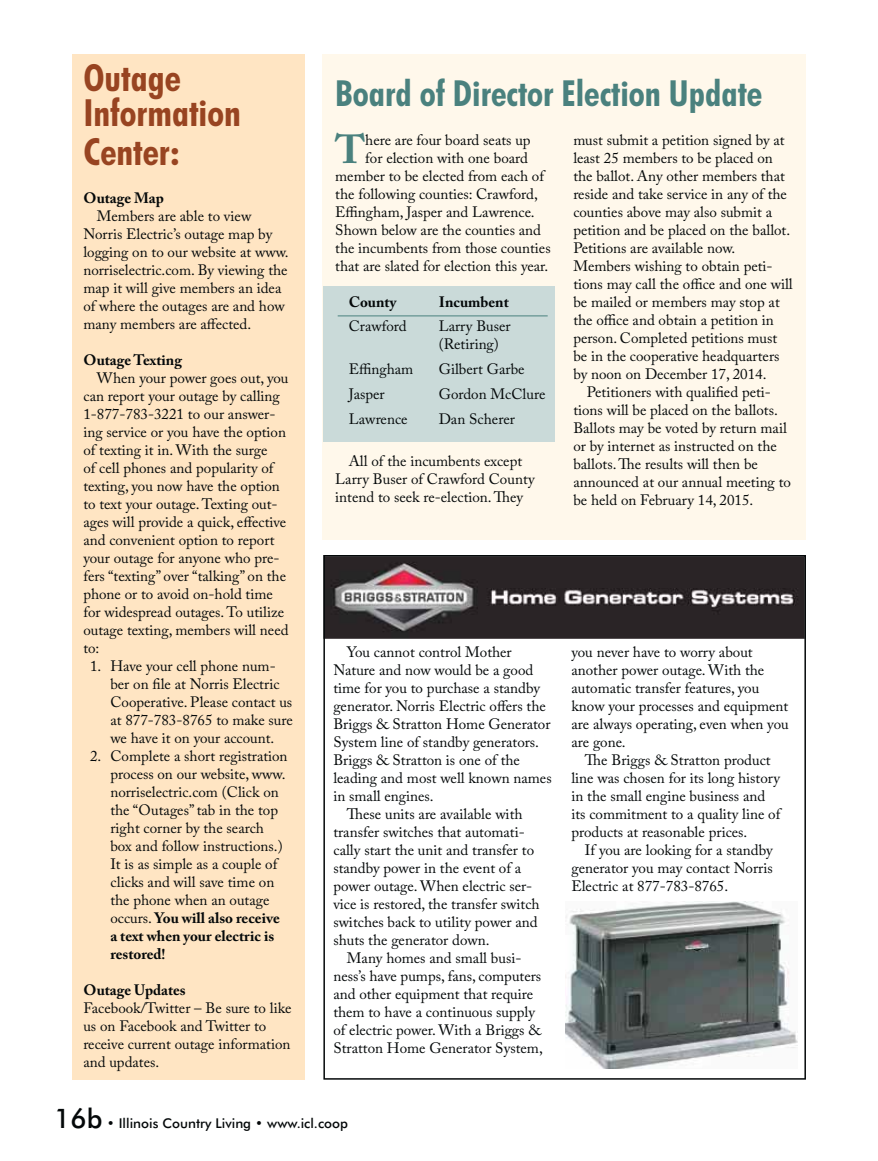
<style>
.page{position:relative;width:878px;height:1161px;background:#fff}
.page>*{position:absolute;margin:0;border:0;box-sizing:border-box;transform-origin:0 0}
.t1{font:700 40.35px "Adobe Caslon Pro";color:#4a817e}
.t2{font:700 condensed 37.5px/34.8px "Futura BT";color:#984421}
.t3{font:700 condensed 36px "Futura BT";color:#4a817e}
.t4{font:15px/18px "Adobe Caslon Pro";color:#040809}
.t5{font:700 15px "Adobe Caslon Pro";color:#040809}
.t6{font:500 13.5px "Futura BT";color:#040809}
.s1{font-weight:700}
.s2{font-size:27px}
</style>
<div class="page">
<div style="left:323px;top:54px;width:483px;height:486px;background:#fff8eb"></div>
<div style="left:323px;top:287px;width:231px;height:155px;background:#cadad9"></div>
<div style="left:72px;top:54px;width:233px;height:1026px;background:#ffe5c3"></div>
<hr style="left:338px;top:316px;width:209px;height:1px;background:#4a817e">
<svg style="left:323px;top:555px;width:483px;height:525px"></svg>
<img style="left:565px;top:901px;width:232px;height:168px">
<h2 class="t2" style="left:83px;top:62px;width:159px">Outage<br>Information</h2>
<h2 class="t2" style="left:83px;top:136px;width:98px">Center:</h2>
<p class="t5" style="left:83px;top:193px;width:82px">Outage Map</p>
<p class="t4" style="left:83px;top:209px;width:207px;text-indent:14px">Members are able to view<br>Norris Electric’s outage map by logging on to our website at www. norriselectric.com. By viewing the map it will give members an idea of where the outages are and how many members are affected.</p>
<p class="t5" style="left:83px;top:355px;width:100px">Outage Texting</p>
<p class="t4" style="left:83px;top:371px;width:207px;text-indent:14px">When your power goes out, you can report your outage by calling<br>1-877-783-3221 to our answer&shy;ing service or you have the option of texting it in. With the surge<br>of cell phones and popularity of texting, you now have the option to text your outage. Texting out&shy;ages will provide a quick, effective and convenient option to report your outage for anyone who pre&shy;fers “texting” over “talking” on the phone or to avoid on-hold time for widespread outages. To utilize outage texting, members will need to:</p>
<p class="t4" style="left:110px;top:659px;width:184px;text-indent:-20px">1. Have your cell phone num&shy;ber on file at Norris Electric<br>Cooperative. Please contact us at 877-783-8765 to make sure we have it on your account.</p>
<p class="t4" style="left:110px;top:749px;width:179px;text-indent:-20px">2. Complete a short registration process on our website, www. norriselectric.com (Click on the “Outages” tab in the top right corner by the search box and follow instructions.)<br>It is as simple as a couple of clicks and will save time on the phone when an outage occurs. <span class="s1">You will also receive a text when your electric is restored!</span></p>
<p class="t5" style="left:83px;top:985px;width:104px">Outage Updates</p>
<p class="t4" style="left:83px;top:1001px;width:210px">Facebook/Twitter – Be sure to like us on Facebook and Twitter to receive current outage information and updates.</p>
<h3 class="t3" style="left:335px;top:76px;width:428px">Board of Director Election Update</h3>
<h1 class="t1" style="left:335px;top:134px;width:32px">T</h1>
<p class="t4" style="left:365px;top:132px;width:167px">here are four board seats up</p>
<p class="t4" style="left:573px;top:132px;width:221px">must submit a petition signed by at least 25 members to be placed on the ballot. Any other members that reside and take service in any of the counties above may also submit a petition and be placed on the ballot.<br>Petitions are available now.<br>Members wishing to obtain peti&shy;tions may call the office and one will be mailed or members may stop at the office and obtain a petition in person. Completed petitions must be in the cooperative headquarters by noon on December 17, 2014.</p>
<p class="t4" style="left:573px;top:384px;width:219px;text-indent:14px">Petitioners with qualified peti&shy;tions will be placed on the ballots.<br>Ballots may be voted by return mail or by internet as instructed on the ballots. The results will then be announced at our annual meeting to be held on February 14, 2015.</p>
<p class="t4" style="left:365px;top:150px;width:164px">for election with one board</p>
<p class="t4" style="left:335px;top:168px;width:210px">member to be elected from each of</p>
<p class="t4" style="left:335px;top:186px;width:204px">the following counties: Crawford,</p>
<p class="t4" style="left:335px;top:204px;width:201px">Effingham, Jasper and Lawrence.</p>
<p class="t4" style="left:335px;top:222px;width:207px">Shown below are the counties and</p>
<p class="t4" style="left:335px;top:240px;width:217px">the incumbents from those counties</p>
<p class="t4" style="left:335px;top:258px;width:214px">that are slated for election this year.</p>
<p class="t5" style="left:349px;top:296px;width:49px">County</p>
<p class="t5" style="left:439px;top:296px;width:72px">Incumbent</p>
<p class="t4" style="left:349px;top:319px;width:59px">Crawford</p>
<p class="t4" style="left:438px;top:319px;width:73px">Larry Buser (Retiring)</p>
<p class="t4" style="left:349px;top:362px;width:66px">Effingham</p>
<p class="t4" style="left:439px;top:362px;width:87px">Gilbert Garbe</p>
<p class="t4" style="left:349px;top:386px;width:37px">Jasper</p>
<p class="t4" style="left:439px;top:386px;width:108px">Gordon McClure</p>
<p class="t4" style="left:349px;top:411px;width:60px">Lawrence</p>
<p class="t4" style="left:439px;top:411px;width:78px">Dan Scherer</p>
<p class="t4" style="left:335px;top:454px;width:201px;text-indent:14px">All of the incumbents except<br>Larry Buser of Crawford County intend to seek re-election. They</p>
<p class="t4" style="left:347px;top:644px;width:166px">You cannot control Mother</p>
<p class="t4" style="left:333px;top:662px;width:201px">Nature and now would be a good</p>
<p class="t4" style="left:333px;top:680px;width:208px">time for you to purchase a standby</p>
<p class="t4" style="left:333px;top:698px;width:214px">generator. Norris Electric offers the</p>
<p class="t4" style="left:333px;top:716px;width:219px">Briggs &amp; Stratton Home Generator</p>
<p class="t4" style="left:333px;top:734px;width:207px">System line of standby generators.</p>
<p class="t4" style="left:333px;top:752px;width:188px">Briggs &amp; Stratton is one of the</p>
<p class="t4" style="left:333px;top:770px;width:220px">leading and most well known names</p>
<p class="t4" style="left:333px;top:788px;width:102px">in small engines.</p>
<p class="t4" style="left:347px;top:806px;width:177px">These units are available with</p>
<p class="t4" style="left:333px;top:824px;width:193px">transfer switches that automati-</p>
<p class="t4" style="left:333px;top:842px;width:202px">cally start the unit and transfer to</p>
<p class="t4" style="left:333px;top:860px;width:189px">standby power in the event of a</p>
<p class="t4" style="left:333px;top:878px;width:200px">power outage. When electric ser-</p>
<p class="t4" style="left:333px;top:896px;width:208px">vice is restored, the transfer switch</p>
<p class="t4" style="left:333px;top:914px;width:206px">switches back to utility power and</p>
<p class="t4" style="left:333px;top:932px;width:158px">shuts the generator down.</p>
<p class="t4" style="left:347px;top:950px;width:176px">Many homes and small busi-</p>
<p class="t4" style="left:333px;top:968px;width:209px">ness’s have pumps, fans, computers</p>
<p class="t4" style="left:333px;top:986px;width:201px">and other equipment that require</p>
<p class="t4" style="left:333px;top:1004px;width:203px">them to have a continuous supply</p>
<p class="t4" style="left:333px;top:1022px;width:209px">of electric power. With a Briggs &amp;</p>
<p class="t4" style="left:333px;top:1040px;width:211px">Stratton Home Generator System,</p>
<p class="t4" style="left:571px;top:644px;width:219px">you never have to worry about another power outage. With the automatic transfer features, you know your processes and equipment are always operating, even when you are gone.</p>
<p class="t4" style="left:571px;top:752px;width:210px;text-indent:14px">The Briggs &amp; Stratton product line was chosen for its long history in the small engine business and its commitment to a quality line of products at reasonable prices.</p>
<p class="t4" style="left:571px;top:842px;width:203px;text-align:justify;text-indent:14px">If you are looking for a standby generator you may contact Norris Electric at 877-783-8765.</p>
<p class="t6" style="left:54px;top:1116px;width:295px"><span class="s2">16b</span> • Illinois Country Living • www.icl.coop</p>
</div>
